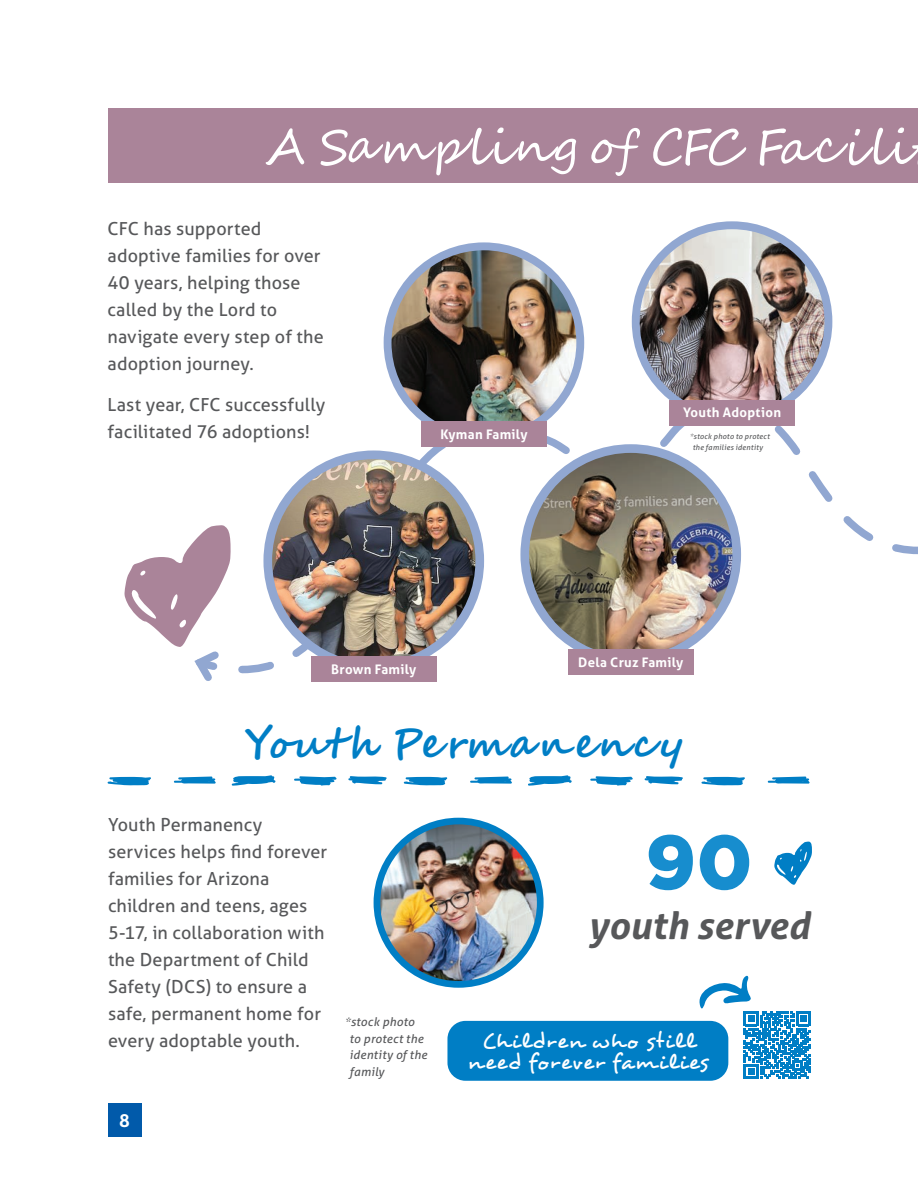
<style>
.page{position:relative;width:918px;height:1188px;background:#fff}
.page>*{position:absolute;margin:0;border:0;box-sizing:border-box;transform-origin:0 0}
.Regular_Body{font:900 76.35px "Gotham";color:#178dce}
.Table_Page_Heading{font:700 40.5px "Segoe Script";letter-spacing:.065em;color:#007ec5}
.Regular_Body-2{font:italic 700 37.95px "Aller";letter-spacing:.005em;color:#57585a}
.Regular_Body-3{font:22.35px/21px "Desyrel";letter-spacing:.05em;color:#fff;text-align:center}
.Regular_Body-4{font:18px/27px "Aller";letter-spacing:.005em;color:#57585a}
.t1{font:700 18px "Aller";color:#fff}
.Regular_Body-5{font:700 13.2px "Aller";letter-spacing:.02em;color:#fff}
.Regular_Body-6{font:italic 12px/16.4px "Aller";letter-spacing:.02em;color:#57585a}
.Regular_Body-7{font:italic 7.5px/10.5px "Aller";letter-spacing:.03em;color:#57585a;text-align:center}
</style>
<div class="page">
<div style="left:108px;top:1104px;width:33px;height:33px;background:#015aaa"></div>
<svg style="left:238px;top:293px;width:680px;height:382px"></svg>
<img style="left:268px;top:455px;width:212px;height:212px;border-radius:106px">
<div style="left:263px;top:450px;width:221px;height:221px;border:9px solid #91a7d1;border-radius:50%"></div>
<div style="left:311px;top:656px;width:125px;height:26px;background:#aa8499"></div>
<img style="left:388px;top:251px;width:192px;height:188px">
<div style="left:384px;top:242px;width:200px;height:201px;border:8px solid #91a7d1;border-radius:50%"></div>
<div style="left:421px;top:421px;width:126px;height:26px;background:#aa8499"></div>
<svg style="left:695px;top:975px;width:116px;height:104px"></svg>
<svg style="left:774px;top:842px;width:38px;height:43px"></svg>
<img style="left:377px;top:822px;width:163px;height:162px">
<div style="left:374px;top:818px;width:170px;height:170px;border:7px solid #007ec5;border-radius:50%"></div>
<div style="left:108px;top:108px;width:810px;height:75px;background:#aa8499"></div>
<svg style="left:266px;top:127px;width:652px;height:49px"></svg>
<img style="left:636px;top:227px;width:192px;height:190px">
<div style="left:632px;top:221px;width:200px;height:201px;border:8px solid #91a7d1;border-radius:50%"></div>
<div style="left:669px;top:400px;width:126px;height:25px;background:#aa8499"></div>
<svg style="left:348px;top:776px;width:39px;height:8px"></svg>
<svg style="left:294px;top:776px;width:43px;height:10px"></svg>
<svg style="left:231px;top:775px;width:44px;height:11px"></svg>
<svg style="left:174px;top:776px;width:42px;height:8px"></svg>
<svg style="left:107px;top:777px;width:44px;height:9px"></svg>
<svg style="left:644px;top:776px;width:39px;height:8px"></svg>
<svg style="left:590px;top:776px;width:43px;height:10px"></svg>
<svg style="left:528px;top:775px;width:44px;height:11px"></svg>
<svg style="left:470px;top:776px;width:42px;height:8px"></svg>
<svg style="left:403px;top:777px;width:45px;height:9px"></svg>
<svg style="left:767px;top:776px;width:43px;height:8px"></svg>
<svg style="left:701px;top:777px;width:44px;height:9px"></svg>
<svg style="left:124px;top:525px;width:107px;height:156px"></svg>
<img style="left:525px;top:449px;width:212px;height:212px">
<div style="left:520px;top:444px;width:221px;height:221px;border:9px solid #91a7d1;border-radius:50%"></div>
<div style="left:568px;top:650px;width:125px;height:25px;background:#aa8499"></div>
<div style="left:447px;top:1021px;width:281px;height:60px;background:#007ec5;border-radius:18px"></div>
<p class="Regular_Body-4" style="left:108px;top:216px;width:218px">CFC has supported adoptive families for over<br>40 years, helping those called by the Lord to navigate every step of the adoption journey.</p>
<p class="Regular_Body-4" style="left:108px;top:391px;width:219px">Last year, CFC successfully facilitated 76 adoptions!</p>
<p class="Regular_Body-5" style="left:440px;top:426px;width:89px">Kyman Family</p>
<p class="Regular_Body-5" style="left:683px;top:405px;width:100px">Youth Adoption</p>
<p class="Regular_Body-7" style="left:690px;top:431px;width:81px">*stock photo to protect the families identity</p>
<p class="Regular_Body-5" style="left:331px;top:661px;width:87px">Brown Family</p>
<p class="Regular_Body-5" style="left:578px;top:655px;width:107px">Dela Cruz Family</p>
<p class="Table_Page_Heading" style="left:244px;top:711px;width:441px">Youth Permanenc y</p>
<p class="Regular_Body-4" style="left:108px;top:811px;width:221px">Youth Permanency services helps find forever families for Arizona children and teens, ages<br>5-17, in collaboration with the Department of Child<br>Safety (DCS) to ensure a safe, permanent home for every adoptable youth.</p>
<p class="t1" style="left:119px;top:1109px;width:12px">8</p>
<p class="Regular_Body-6" style="left:350px;top:1014px;width:79px;text-indent:-5px">*stock photo to protect the identity of the family</p>
<p class="Regular_Body" style="left:645px;top:818px;width:108px">90</p>
<p class="Regular_Body-2" style="left:588px;top:902px;width:223px">youth served</p>
<p class="Regular_Body-3" style="left:468px;top:1030px;width:242px">Children who still need forever families</p>
</div>
